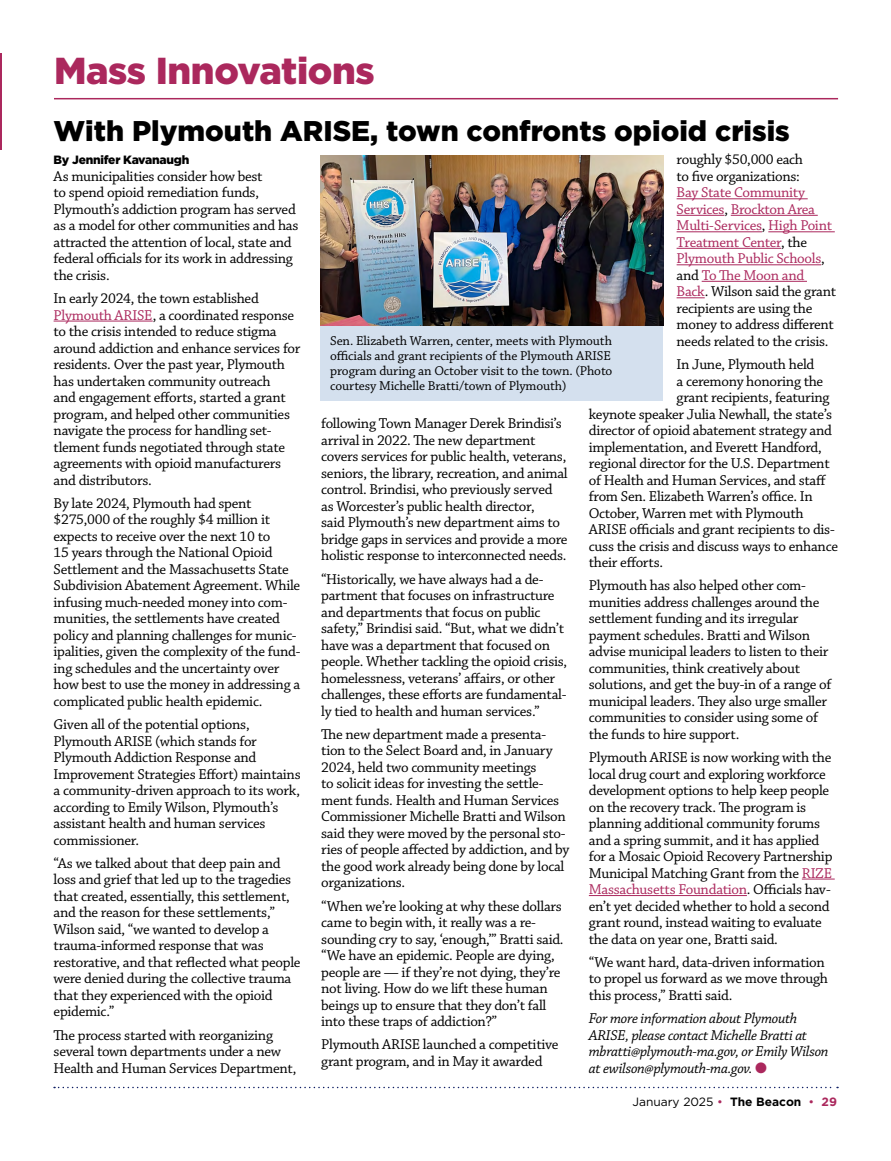
<style>
.page{position:relative;width:891px;height:1161px;background:#fff}
.page>*{position:absolute;margin:0;border:0;box-sizing:border-box;transform-origin:0 0}
.t1{font:900 37.5px "Gotham";letter-spacing:-.01em;color:#ab285d}
.t2{font:900 28.5px "Gotham";color:#000}
.t3{font:15px/16.5px "Chaparral Pro";letter-spacing:-.02em;color:#000}
.t4{font:15px/16.5px "Chaparral Pro";letter-spacing:-.02em;color:#ab285d}
.t5{font:italic 15px/16.5px "Chaparral Pro";letter-spacing:-.02em;color:#000}
.t6{font:13.5px/15px "Chaparral Pro";letter-spacing:-.01em;color:#000;text-align:justify}
.t7{font:12px "Gotham";color:#000}
.t8{font:900 12px "Gotham";letter-spacing:-.02em;color:#000}
.s1{color:#ab285d}
.s2{color:#000}
.s3{font-weight:700}
.s4{font-weight:700;color:#ab285d}
</style>
<div class="page">
<svg style="left:54px;top:1087px;width:784px;height:1px"></svg>
<hr style="left:0;top:53px;width:1px;height:97px;background:#ab285d">
<hr style="left:54px;top:98px;width:784px;height:1px;background:#ab285d">
<hr style="left:54px;top:321px;width:99px;height:1px;background:#ab285d">
<hr style="left:677px;top:198px;width:131px;height:1px;background:#ab285d">
<hr style="left:677px;top:215px;width:47px;height:1px;background:#ab285d">
<hr style="left:731px;top:215px;width:87px;height:1px;background:#ab285d">
<hr style="left:677px;top:231px;width:85px;height:1px;background:#ab285d">
<hr style="left:768px;top:231px;width:67px;height:1px;background:#ab285d">
<hr style="left:677px;top:248px;width:104px;height:1px;background:#ab285d">
<hr style="left:677px;top:264px;width:144px;height:1px;background:#ab285d">
<hr style="left:702px;top:281px;width:105px;height:1px;background:#ab285d">
<svg style="left:677px;top:297px;width:28px;height:1px"></svg>
<hr style="left:802px;top:879px;width:33px;height:1px;background:#ab285d">
<hr style="left:589px;top:895px;width:158px;height:1px;background:#ab285d">
<div style="left:320px;top:155px;width:343px;height:246px;background:#d4e0ee"></div>
<img style="left:320px;top:155px;width:343px;height:171px">
<h1 class="t1" style="left:54px;top:45px;width:322px">Mass Innovations</h1>
<h2 class="t2" style="left:54px;top:111px;width:738px">With Plymouth ARISE, town confronts opioid crisis</h2>
<p class="t8" style="left:54px;top:152px;width:137px">By Jennifer Kavanaugh</p>
<p class="t3" style="left:54px;top:168px;width:246px">As municipalities consider how best<br>to spend opioid remediation funds, Plymouth’s addiction program has served as a model for other communities and has attracted the attention of local, state and federal officials for its work in addressing the crisis.</p>
<p class="t3" style="left:54px;top:291px;width:248px">In early 2024, the town established <span class="s1">Plymouth ARISE</span>, a coordinated response to the crisis intended to reduce stigma around addiction and enhance services for residents. Over the past year, Plymouth has undertaken community outreach<br>and engagement efforts, started a grant program, and helped other communities navigate the process for handling set&shy;tlement funds negotiated through state agreements with opioid manufacturers and distributors.</p>
<p class="t3" style="left:54px;top:495px;width:248px">By late 2024, Plymouth had spent $275,000 of the roughly $4 million it expects to receive over the next 10 to<br>15 years through the National Opioid Settlement and the Massachusetts State Subdivision Abatement Agreement. While infusing much-needed money into com&shy;munities, the settlements have created policy and planning challenges for munic&shy;ipalities, given the complexity of the fund&shy;ing schedules and the uncertainty over how best to use the money in addressing a complicated public health epidemic.</p>
<p class="t3" style="left:54px;top:717px;width:249px">Given all of the potential options, Plymouth ARISE (which stands for Plymouth Addiction Response and Improvement Strategies Effort) maintains a community-driven approach to its work, according to Emily Wilson, Plymouth’s assistant health and human services commissioner.</p>
<p class="t3" style="left:54px;top:855px;width:248px">“As we talked about that deep pain and loss and grief that led up to the tragedies that created, essentially, this settlement, and the reason for these settlements,” Wilson said, “we wanted to develop a trauma-informed response that was restorative, and that reflected what people were denied during the collective trauma that they experienced with the opioid epidemic.”</p>
<p class="t3" style="left:54px;top:1027px;width:244px">The process started with reorganizing several town departments under a new<br>Health and Human Services Department,</p>
<p class="t3" style="left:677px;top:152px;width:128px">roughly $50,000 each to five organizations:</p>
<p class="t4" style="left:677px;top:185px;width:161px">Bay State Community<br>Services<span class="s2">,</span> Brockton Area<br>Multi-Services<span class="s2">,</span> High Point<br>Treatment Center<span class="s2">, the<br></span>Plymouth Public Schools<span class="s2">, and</span> To The Moon and<br>Back<span class="s2">. Wilson said the grant recipients are using the money to address different needs related to the crisis.</span></p>
<p class="t3" style="left:677px;top:357px;width:139px">In June, Plymouth held</p>
<p class="t3" style="left:677px;top:373px;width:148px">a ceremony honoring the</p>
<p class="t3" style="left:677px;top:390px;width:154px">grant recipients, featuring</p>
<p class="t3" style="left:589px;top:406px;width:245px">keynote speaker Julia Newhall, the state’s</p>
<p class="t3" style="left:589px;top:423px;width:245px">director of opioid abatement strategy and</p>
<p class="t3" style="left:589px;top:439px;width:234px">implementation, and Everett Handford,</p>
<p class="t3" style="left:589px;top:456px;width:242px">regional director for the U.S. Department</p>
<p class="t3" style="left:589px;top:472px;width:239px">of Health and Human Services, and staff</p>
<p class="t3" style="left:589px;top:489px;width:225px">from Sen. Elizabeth Warren’s office. In</p>
<p class="t3" style="left:589px;top:505px;width:216px">October, Warren met with Plymouth</p>
<p class="t3" style="left:589px;top:522px;width:248px">ARISE officials and grant recipients to dis-</p>
<p class="t3" style="left:589px;top:538px;width:251px">cuss the crisis and discuss ways to enhance</p>
<p class="t3" style="left:589px;top:555px;width:76px">their efforts.</p>
<p class="t3" style="left:589px;top:578px;width:244px">Plymouth has also helped other com&shy;munities address challenges around the settlement funding and its irregular payment schedules. Bratti and Wilson advise municipal leaders to listen to their communities, think creatively about solutions, and get the buy-in of a range of municipal leaders. They also urge smaller communities to consider using some of the funds to hire support.</p>
<p class="t3" style="left:589px;top:750px;width:245px">Plymouth ARISE is now working with the local drug court and exploring workforce development options to help keep people on the recovery track. The program is planning additional community forums and a spring summit, and it has applied for a Mosaic Opioid Recovery Partnership Municipal Matching Grant from the <span class="s1">RIZE Massachusetts Foundation</span>. Officials hav&shy;en’t yet decided whether to hold a second grant round, instead waiting to evaluate the data on year one, Bratti said.</p>
<p class="t3" style="left:589px;top:954px;width:241px">“We want hard, data-driven information to propel us forward as we move through this process,” Bratti said.</p>
<p class="t5" style="left:589px;top:1011px;width:241px">For more information about Plymouth ARISE, please contact Michelle Bratti at mbratti@plymouth-ma.gov, or Emily Wilson at ewilson@plymouth-ma.gov. <span class="s1">●</span></p>
<p class="t6" style="left:330px;top:334px;width:284px">Sen. Elizabeth Warren, center, meets with Plymouth officials and grant recipients of the Plymouth ARISE program during an October visit to the town. (Photo courtesy Michelle Bratti/town of Plymouth)</p>
<p class="t3" style="left:321px;top:416px;width:248px">following Town Manager Derek Brindisi’s arrival in 2022. The new department covers services for public health, veterans, seniors, the library, recreation, and animal control. Brindisi, who previously served as Worcester’s public health director,<br>said Plymouth’s new department aims to bridge gaps in services and provide a more holistic response to interconnected needs.</p>
<p class="t3" style="left:321px;top:571px;width:247px">“Historically, we have always had a de&shy;partment that focuses on infrastructure and departments that focus on public safety,” Brindisi said. “But, what we didn’t have was a department that focused on people. Whether tackling the opioid crisis, homelessness, veterans’ affairs, or other challenges, these efforts are fundamental&shy;ly tied to health and human services.”</p>
<p class="t3" style="left:321px;top:726px;width:250px">The new department made a presenta&shy;tion to the Select Board and, in January 2024, held two community meetings<br>to solicit ideas for investing the settle&shy;ment funds. Health and Human Services Commissioner Michelle Bratti and Wilson said they were moved by the personal sto&shy;ries of people affected by addiction, and by the good work already being done by local organizations.</p>
<p class="t3" style="left:321px;top:898px;width:244px">“When we’re looking at why these dollars came to begin with, it really was a re&shy;sounding cry to say, ‘enough,’” Bratti said. “We have an epidemic. People are dying, people are — if they’re not dying, they’re not living. How do we lift these human beings up to ensure that they don’t fall into these traps of addiction?”</p>
<p class="t3" style="left:321px;top:1037px;width:239px">Plymouth ARISE launched a competitive grant program, and in May it awarded</p>
<p class="t7" style="left:632px;top:1094px;width:206px">January 2025 <span class="s1">•</span> <span class="s3">The Beacon</span> <span class="s1">•</span> <span class="s4">29</span></p>
</div>
